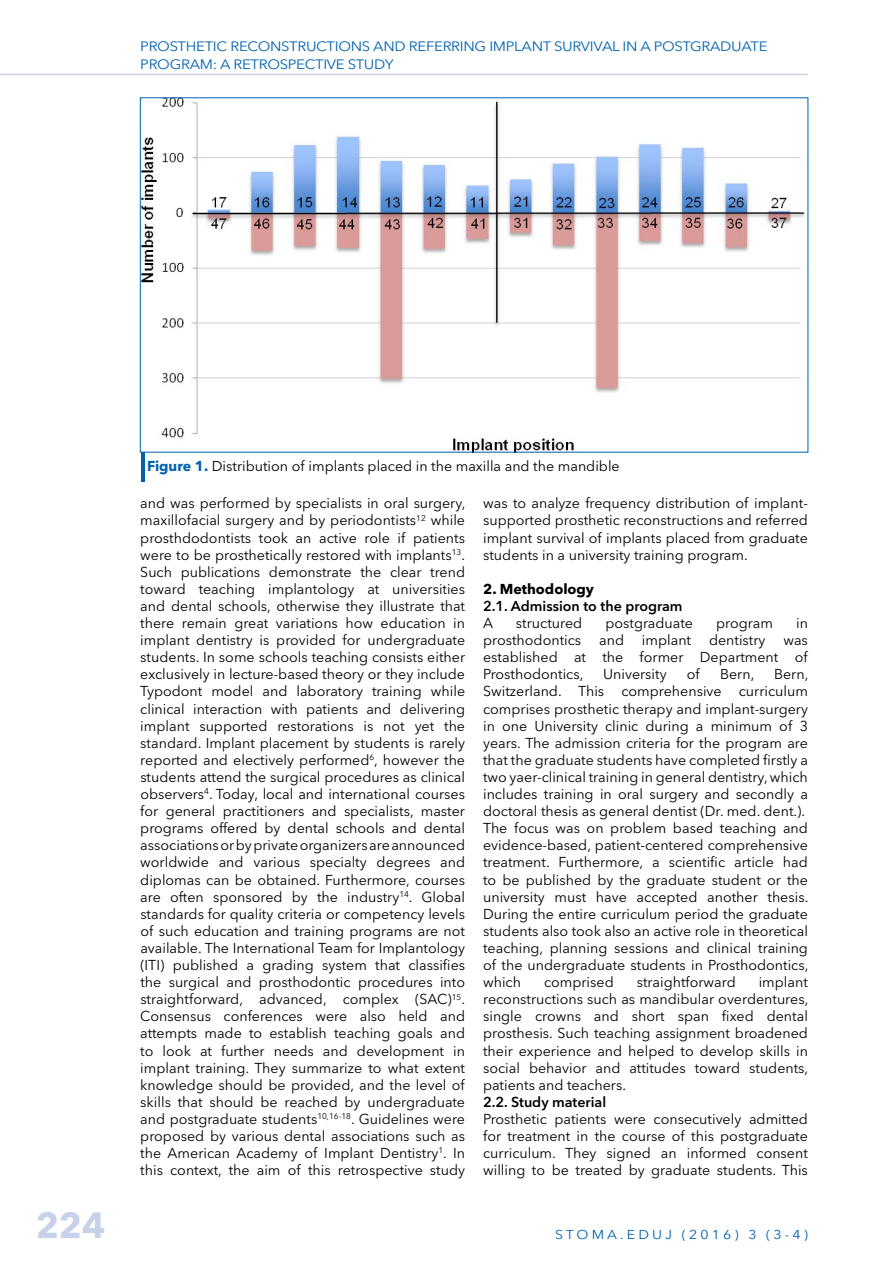
<style>
.page{position:relative;width:893px;height:1263px;background:#fff}
.page>*{position:absolute;margin:0;border:0;box-sizing:border-box;transform-origin:0 0}
.t1{font:700 36px "Avenir Next LT Pro";color:#c7d1ea}
.t2{font:14.25px/17.1px "Avenir Next LT Pro";color:#000;text-align:justify}
.t3{font:600 14.25px "Avenir Next LT Pro";color:#000}
.t4{font:700 14.25px "Avenir Next LT Pro";color:#000}
.t5{font:13.5px/18px "Avenir Next LT Pro";letter-spacing:-.02em;color:#0061af;scale:1.11 1}
.t6{font:12.75px "Avenir Next LT Pro";letter-spacing:.22em;color:#0061af;scale:1.11 1}
.s1{font-weight:700;color:#0061af}
</style>
<div class="page">
<hr style="left:0;top:74px;width:808px;height:1px;background:#c7d1ea">
<img style="left:142px;top:100px;width:663px;height:350px">
<hr style="left:141px;top:453px;width:3px;height:29px;background:#0061af">
<p class="t5" style="left:140px;top:37px;width:567px">PROSTHETIC RECONSTRUCTIONS AND REFERRING IMPLANT SURVIVAL IN A POSTGRADUATE<br>PROGRAM: A RETROSPECTIVE STUDY</p>
<h1 class="t1" style="left:36px;top:1204px;width:71px">224</h1>
<p class="t2" style="left:147px;top:458px;width:474px"><span class="s1">Figure 1.</span> Distribution of implants placed in the maxilla and the mandible</p>
<p class="t2" style="left:140px;top:495px;width:327px">and was performed by specialists in oral surgery, maxillofacial surgery and by periodontists<sup>12</sup> while prosthdodontists took an active role if patients were to be prosthetically restored with implants<sup>13</sup>.<br>Such publications demonstrate the clear trend toward teaching implantology at universities and dental schools, otherwise they illustrate that there remain great variations how education in implant dentistry is provided for undergraduate students. In some schools teaching consists either exclusively in lecture-based theory or they include Typodont model and laboratory training while clinical interaction with patients and delivering implant supported restorations is not yet the standard. Implant placement by students is rarely reported and electively performed<sup>6</sup>, however the students attend the surgical procedures as clinical observers<sup>4</sup>. Today, local and international courses for general practitioners and specialists, master programs offered by dental schools and dental associations or by private organizers are announced worldwide and various specialty degrees and diplomas can be obtained. Furthermore, courses are often sponsored by the industry<sup>14</sup>. Global standards for quality criteria or competency levels of such education and training programs are not available. The International Team for Implantology (ITI) published a grading system that classifies the surgical and prosthodontic procedures into straightforward, advanced, complex (SAC)<sup>15</sup>.<br>Consensus conferences were also held and attempts made to establish teaching goals and to look at further needs and development in implant training. They summarize to what extent knowledge should be provided, and the level of skills that should be reached by undergraduate and postgraduate students<sup>10,16-18</sup>. Guidelines were proposed by various dental associations such as the American Academy of Implant Dentistry<sup>1</sup>. In this context, the aim of this retrospective study</p>
<p class="t2" style="left:483px;top:495px;width:326px">was to analyze frequency distribution of implant&shy;supported prosthetic reconstructions and referred implant survival of implants placed from graduate students in a university training program.</p>
<p class="t4" style="left:483px;top:580px;width:112px">2. Methodology</p>
<p class="t3" style="left:483px;top:597px;width:201px">2.1. Admission to the program</p>
<p class="t2" style="left:483px;top:614px;width:11px">A</p>
<p class="t2" style="left:516px;top:614px;width:68px">structured</p>
<p class="t2" style="left:605px;top:614px;width:89px">postgraduate</p>
<p class="t2" style="left:716px;top:614px;width:58px">program</p>
<p class="t2" style="left:796px;top:614px;width:13px">in</p>
<p class="t2" style="left:483px;top:631px;width:100px">prosthodontics</p>
<p class="t2" style="left:599px;top:631px;width:26px">and</p>
<p class="t2" style="left:642px;top:631px;width:51px">implant</p>
<p class="t2" style="left:709px;top:631px;width:58px">dentistry</p>
<p class="t2" style="left:483px;top:631px;width:326px;text-indent:300px">was established at the former Department of Prosthodontics,</p>
<p class="t2" style="left:603px;top:666px;width:65px">University</p>
<p class="t2" style="left:687px;top:666px;width:14px">of</p>
<p class="t2" style="left:720px;top:666px;width:36px">Bern,</p>
<p class="t2" style="left:483px;top:666px;width:327px;text-align:left;text-indent:291px">Bern, Switzerland. This comprehensive curriculum comprises prosthetic therapy and implant-surgery in one University clinic during a minimum of 3 years. The admission criteria for the program are that the graduate students have completed firstly a two yaer-clinical training in general dentistry, which includes training in oral surgery and secondly a doctoral thesis as general dentist (Dr. med. dent.).<br>The focus was on problem based teaching and evidence-based, patient-centered comprehensive treatment. Furthermore, a scientific article had to be published by the graduate student or the university must have accepted another thesis.<br>During the entire curriculum period the graduate students also took also an active role in theoretical teaching, planning sessions and clinical training of the undergraduate students in Prosthodontics, which</p>
<p class="t2" style="left:544px;top:973px;width:71px">comprised</p>
<p class="t2" style="left:637px;top:973px;width:101px">straightforward</p>
<p class="t2" style="left:483px;top:973px;width:327px;text-indent:276px">implant reconstructions such as mandibular overdentures, single crowns and short span fixed dental prosthesis. Such teaching assignment broadened their experience and helped to develop skills in social behavior and attitudes toward students, patients and teachers.</p>
<p class="t3" style="left:483px;top:1093px;width:125px">2.2. Study material</p>
<p class="t2" style="left:483px;top:1110px;width:326px">Prosthetic patients were consecutively admitted for treatment in the course of this postgraduate curriculum. They signed an informed consent willing to be treated by graduate students. This</p>
<p class="t6" style="left:555px;top:1227px;width:229px">STOMA.EDUJ (2016) 3 (3-4)</p>
</div>
